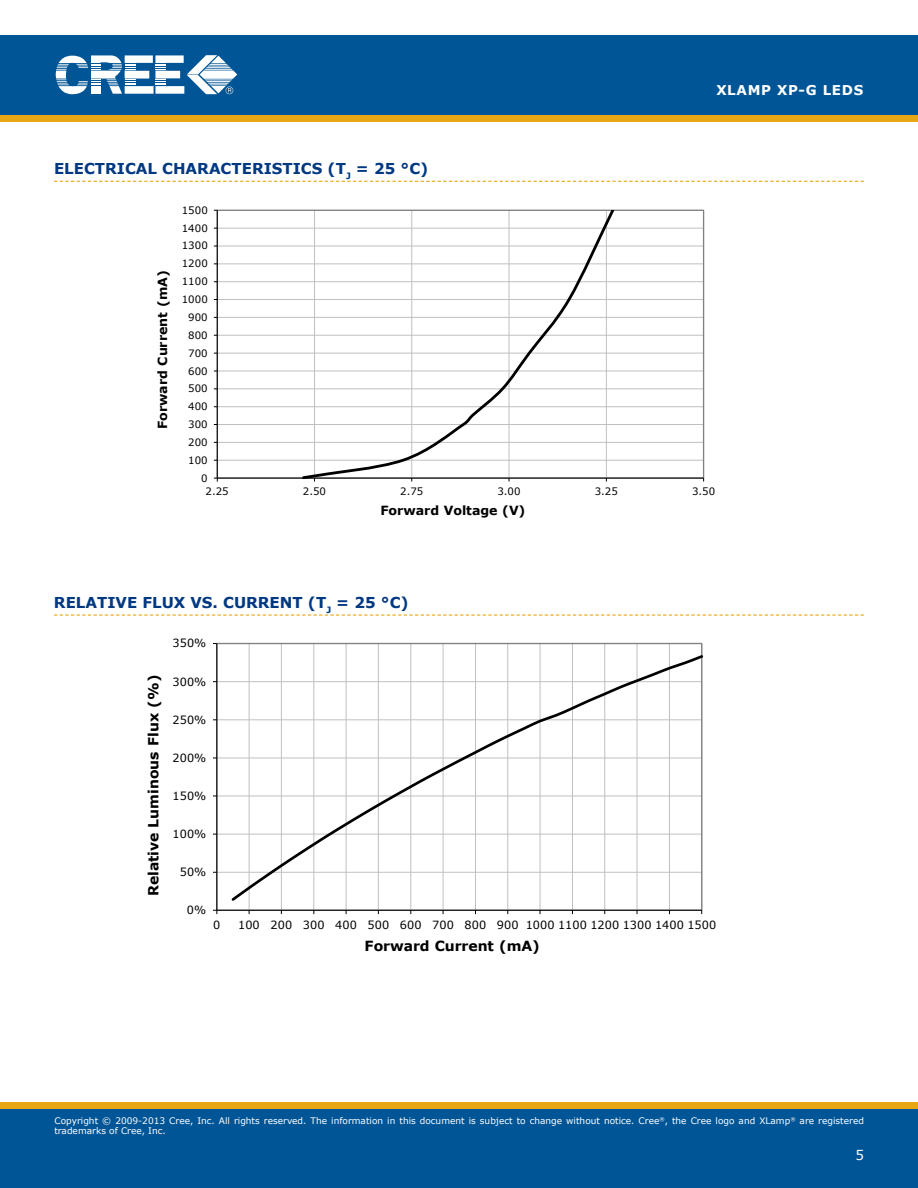
<style>
.page{position:relative;width:918px;height:1188px;background:#fff}
.page>*{position:absolute;margin:0;border:0;box-sizing:border-box;transform-origin:0 0}
.t1{font:700 15px "Verdana";color:#003882}
.t2{font:700 13.95px "Verdana";color:#000}
.t3{font:700 13.5px "Verdana";letter-spacing:.05em;color:#fff}
.t4{font:13.5px "Verdana";color:#fff}
.t5{font:700 12.6px "Verdana";letter-spacing:-.005em;color:#000}
.t6{font:11.25px "Verdana";letter-spacing:.005em;color:#000}
.t7{font:10.2px "Verdana";letter-spacing:.005em;color:#000}
.t8{font:9px/10.8px "Verdana";color:#fff}
</style>
<div class="page">
<div style="left:0;top:115px;width:918px;height:7px;background:#e7a614"></div>
<div style="left:0;top:35px;width:918px;height:80px;background:#005596"></div>
<svg style="left:56px;top:55px;width:181px;height:39px"></svg>
<div style="left:0;top:1108px;width:918px;height:80px;background:#005596"></div>
<div style="left:0;top:1102px;width:918px;height:6px;background:#e7a614"></div>
<svg style="left:54px;top:181px;width:810px;height:1px"></svg>
<svg style="left:54px;top:614px;width:810px;height:2px"></svg>
<hr style="left:217px;top:460px;width:487px;height:1px;background:#c0c0c0">
<hr style="left:217px;top:442px;width:487px;height:1px;background:#c0c0c0">
<hr style="left:217px;top:424px;width:487px;height:1px;background:#c0c0c0">
<hr style="left:217px;top:406px;width:487px;height:1px;background:#c0c0c0">
<hr style="left:217px;top:389px;width:487px;height:1px;background:#c0c0c0">
<hr style="left:217px;top:371px;width:487px;height:1px;background:#c0c0c0">
<hr style="left:217px;top:353px;width:487px;height:1px;background:#c0c0c0">
<hr style="left:217px;top:335px;width:487px;height:1px;background:#c0c0c0">
<hr style="left:217px;top:317px;width:487px;height:1px;background:#c0c0c0">
<hr style="left:217px;top:299px;width:487px;height:1px;background:#c0c0c0">
<hr style="left:217px;top:281px;width:487px;height:1px;background:#c0c0c0">
<hr style="left:217px;top:264px;width:487px;height:1px;background:#c0c0c0">
<hr style="left:217px;top:246px;width:487px;height:1px;background:#c0c0c0">
<hr style="left:217px;top:228px;width:487px;height:1px;background:#c0c0c0">
<hr style="left:217px;top:210px;width:1px;height:268px;background:#000">
<hr style="left:217px;top:478px;width:487px;height:1px;background:#000">
<svg style="left:300px;top:210px;width:317px;height:269px"></svg>
<hr style="left:217px;top:872px;width:485px;height:1px;background:#c0c0c0">
<hr style="left:217px;top:834px;width:485px;height:1px;background:#c0c0c0">
<hr style="left:217px;top:796px;width:485px;height:1px;background:#c0c0c0">
<hr style="left:217px;top:758px;width:485px;height:1px;background:#c0c0c0">
<hr style="left:217px;top:720px;width:485px;height:1px;background:#c0c0c0">
<hr style="left:217px;top:681px;width:485px;height:1px;background:#c0c0c0">
<hr style="left:249px;top:644px;width:1px;height:266px;background:#c0c0c0">
<hr style="left:281px;top:644px;width:1px;height:266px;background:#c0c0c0">
<hr style="left:314px;top:644px;width:1px;height:266px;background:#c0c0c0">
<hr style="left:346px;top:644px;width:1px;height:266px;background:#c0c0c0">
<hr style="left:378px;top:644px;width:1px;height:266px;background:#c0c0c0">
<hr style="left:411px;top:644px;width:1px;height:266px;background:#c0c0c0">
<hr style="left:443px;top:644px;width:1px;height:266px;background:#c0c0c0">
<hr style="left:475px;top:644px;width:1px;height:266px;background:#c0c0c0">
<hr style="left:508px;top:644px;width:1px;height:266px;background:#c0c0c0">
<hr style="left:540px;top:644px;width:1px;height:266px;background:#c0c0c0">
<hr style="left:572px;top:644px;width:1px;height:266px;background:#c0c0c0">
<hr style="left:605px;top:644px;width:1px;height:266px;background:#c0c0c0">
<hr style="left:637px;top:644px;width:1px;height:266px;background:#c0c0c0">
<hr style="left:669px;top:644px;width:1px;height:266px;background:#c0c0c0">
<hr style="left:217px;top:644px;width:1px;height:266px;background:#000">
<hr style="left:217px;top:910px;width:485px;height:1px;background:#000">
<svg style="left:229px;top:653px;width:474px;height:250px"></svg>
<h1 class="t1" style="left:54px;top:159px;width:376px">E LECTRICAL CHARACTERISTICS (T<sub>J</sub> = 25 °C)</h1>
<p class="t7" style="left:182px;top:204px;width:28px">1500</p>
<p class="t7" style="left:182px;top:221px;width:28px">1400</p>
<p class="t7" style="left:182px;top:239px;width:28px">1300</p>
<h3 class="t5" style="left:155px;top:429px;width:160px;rotate:-90deg">Forward Current (mA)</h3>
<p class="t7" style="left:182px;top:257px;width:28px">1200</p>
<p class="t7" style="left:182px;top:275px;width:28px">1100</p>
<p class="t7" style="left:182px;top:293px;width:28px">1000</p>
<p class="t7" style="left:188px;top:311px;width:21px">900</p>
<p class="t7" style="left:188px;top:329px;width:21px">800</p>
<p class="t7" style="left:188px;top:346px;width:21px">700</p>
<p class="t7" style="left:188px;top:364px;width:21px">600</p>
<p class="t7" style="left:188px;top:382px;width:21px">500</p>
<p class="t7" style="left:188px;top:400px;width:21px">400</p>
<p class="t7" style="left:188px;top:418px;width:21px">300</p>
<p class="t7" style="left:188px;top:436px;width:21px">200</p>
<p class="t7" style="left:188px;top:454px;width:21px">100</p>
<p class="t7" style="left:201px;top:471px;width:8px">0</p>
<h3 class="t3" style="left:716px;top:82px;width:149px">XLAMP XP-G LEDS</h3>
<p class="t7" style="left:206px;top:485px;width:25px">2.25</p>
<p class="t7" style="left:303px;top:485px;width:25px">2.50</p>
<p class="t7" style="left:400px;top:485px;width:25px">2.75</p>
<p class="t7" style="left:497px;top:485px;width:25px">3.00</p>
<p class="t7" style="left:595px;top:485px;width:25px">3.25</p>
<p class="t7" style="left:692px;top:485px;width:25px">3.50</p>
<h3 class="t5" style="left:380px;top:503px;width:147px">Forward Voltage (V)</h3>
<h1 class="t1" style="left:54px;top:593px;width:356px">RELATIVE FLUX VS. CURRENT (T<sub>J</sub> = 25 °C)</h1>
<h2 class="t2" style="left:145px;top:896px;width:223px;rotate:-90deg">Relative Luminous Flux (%)</h2>
<p class="t6" style="left:173px;top:636px;width:35px">350%</p>
<p class="t6" style="left:173px;top:674px;width:35px">300%</p>
<p class="t6" style="left:173px;top:712px;width:35px">250%</p>
<p class="t6" style="left:173px;top:751px;width:35px">200%</p>
<p class="t6" style="left:173px;top:789px;width:35px">150%</p>
<p class="t6" style="left:173px;top:827px;width:35px">100%</p>
<p class="t6" style="left:180px;top:865px;width:28px">50%</p>
<p class="t6" style="left:187px;top:903px;width:21px">0%</p>
<p class="t6" style="left:213px;top:918px;width:9px">0</p>
<p class="t6" style="left:238px;top:918px;width:480px">100 200 300 400 500 600 700 800 900 1000 1100 1200 1300 1400 1500</p>
<h2 class="t2" style="left:365px;top:937px;width:177px">Forward Current (mA)</h2>
<p class="t8" style="left:54px;top:1115px;width:811px">Copyright © 2009-2013 Cree, Inc. All rights reserved. The information in this document is subject to change without notice. Cree<sup>®</sup>, the Cree logo and XLamp<sup>®</sup> are registered trademarks of Cree, Inc.</p>
<h3 class="t4" style="left:855px;top:1146px;width:10px">5</h3>
</div>
